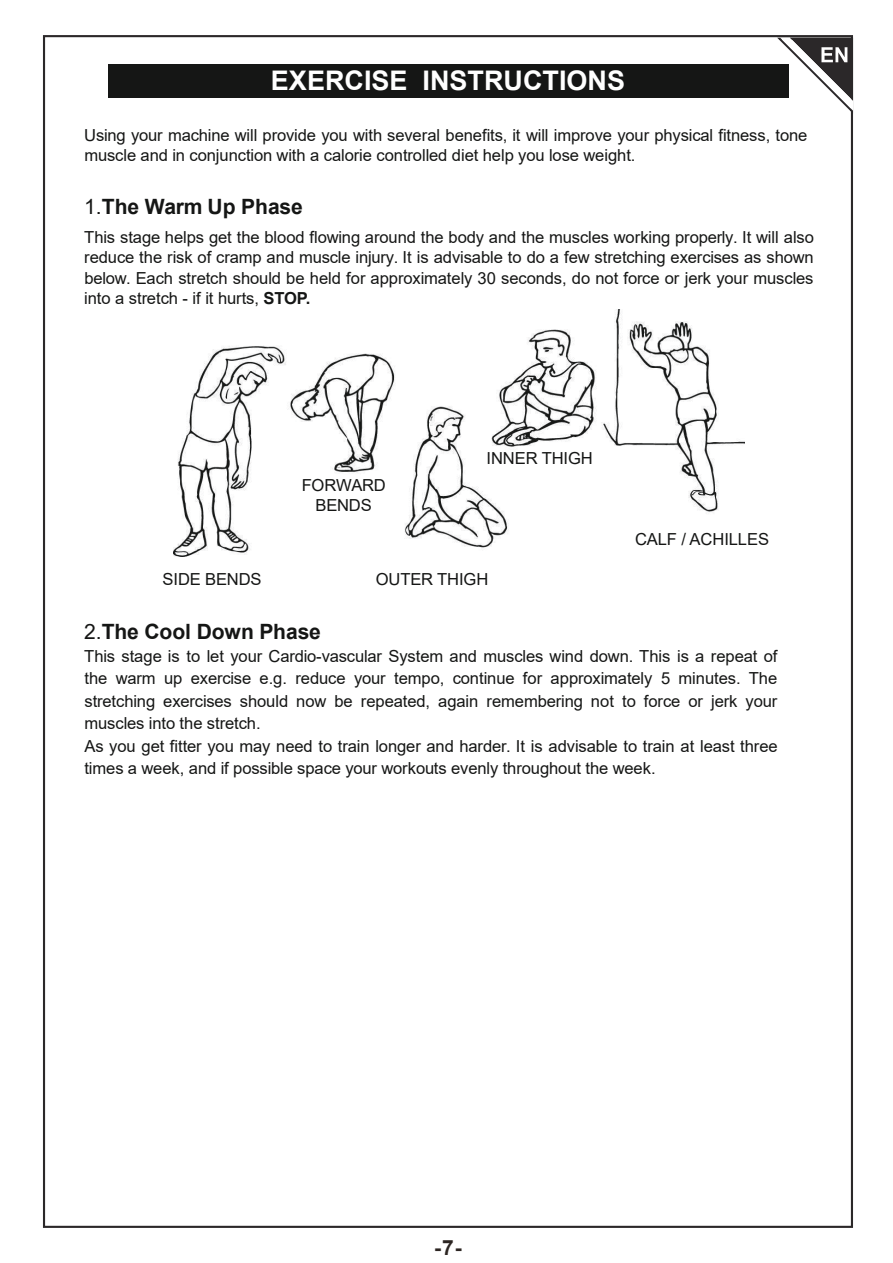
<style>
.page{position:relative;width:893px;height:1263px;background:#fff}
.page>*{position:absolute;margin:0;border:0;box-sizing:border-box;transform-origin:0 0}
.t1{font:700 27px "Arial";color:#fff}
.t2{font:700 21.15px "Arial";letter-spacing:-.005em;color:#151615}
.t3{font:700 21px "Arial";color:#2c2522}
.t4{font:16.65px/22.5px "Arial";letter-spacing:-.005em;color:#151615}
.s1{font-weight:400}
.s2{font-weight:700}
</style>
<div class="page">
<div style="left:108px;top:64px;width:680px;height:34px;background:#151615"></div>
<img style="left:173px;top:309px;width:571px;height:247px">
<svg style="left:777px;top:36px;width:77px;height:80px"></svg>
<h1 class="t1" style="left:271px;top:71px;width:356px">EXERCISE INSTRUCTIONS</h1>
<p class="t4" style="left:84px;top:126px;width:725px;line-height:20.4px">Using your machine will provide you with several benefits, it will improve your physical fitness, tone muscle and in conjunction with a calorie controlled diet help you lose weight.</p>
<p class="t2" style="left:84px;top:199px;width:220px"><span class="s1">1.</span>The Warm Up Phase</p>
<p class="t4" style="left:84px;top:228px;width:731px;line-height:20.4px;text-align:justify">This stage helps get the blood flowing around the body and the muscles working properly. It will also reduce the risk of cramp and muscle injury. It is advisable to do a few stretching exercises as shown below. Each stretch should be held for approximately 30 seconds, do not force or jerk your muscles into a stretch - if it hurts, <span class="s2">STOP.</span></p>
<p class="t4" style="left:302px;top:477px;width:86px;line-height:19.6px;text-align:center">FORWARD<br>BENDS</p>
<p class="t4" style="left:487px;top:448px;width:108px">INNER THIGH</p>
<p class="t4" style="left:635px;top:529px;width:136px">CALF / ACHILLES</p>
<p class="t4" style="left:163px;top:569px;width:101px">SIDE BENDS</p>
<p class="t4" style="left:376px;top:569px;width:114px">OUTER THIGH</p>
<p class="t2" style="left:84px;top:624px;width:238px"><span class="s1">2.</span>The Cool Down Phase</p>
<p class="t4" style="left:84px;top:646px;width:695px">This stage is to let your Cardio-vascular System and muscles wind down. This is a repeat of the warm up exercise e.g. reduce your tempo, continue for approximately 5 minutes. The stretching exercises should now be repeated, again remembering not to force or jerk your muscles into the stretch.<br>As you get fitter you may need to train longer and harder. It is advisable to train at least three times a week, and if possible space your workouts evenly throughout the week.</p>
<p class="t3" style="left:434px;top:1239px;width:29px">-7-</p>
</div>
